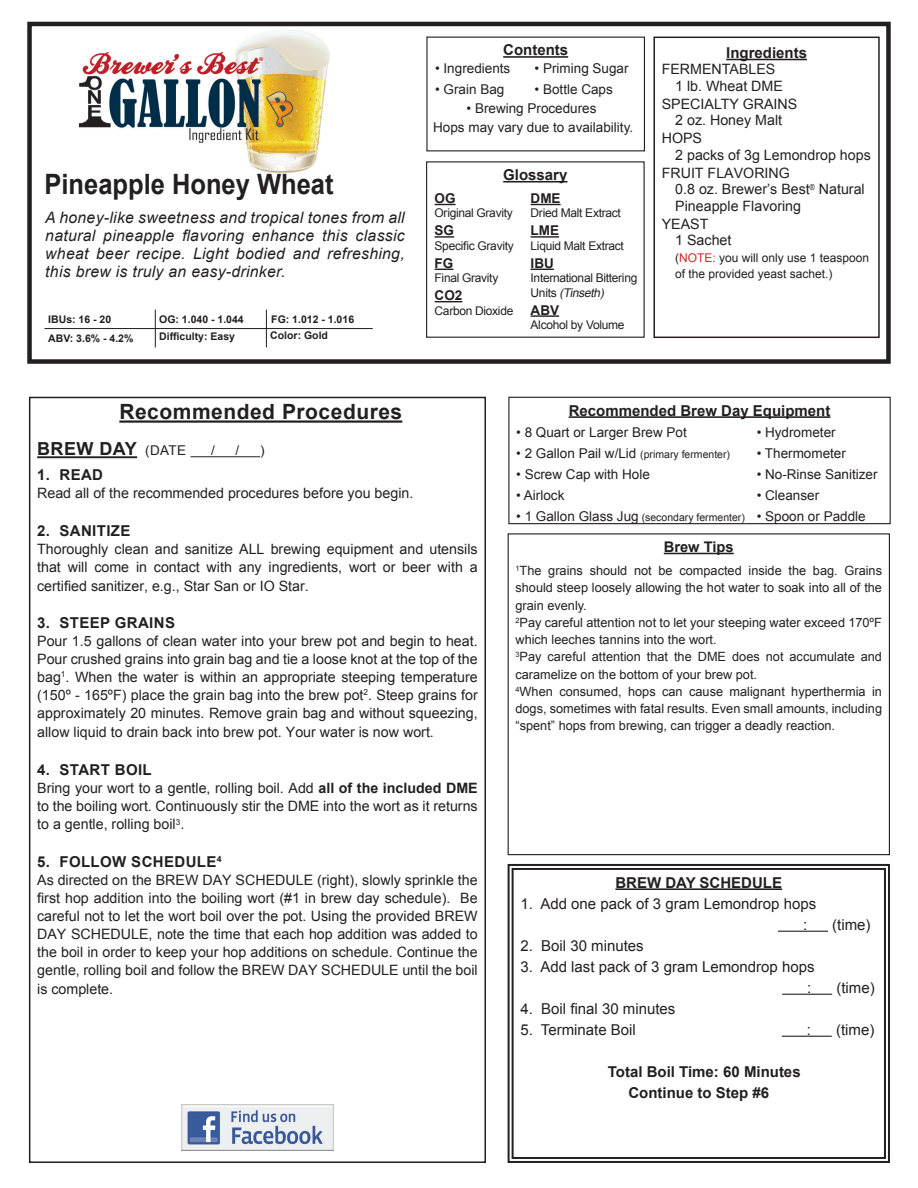
<style>
.page{position:relative;width:918px;height:1188px;background:#fff}
.page>*{position:absolute;margin:0;border:0;box-sizing:border-box;transform-origin:0 0}
.t1{font:700 28.05px "Arial";color:#231f20;scale:.91 1}
.t2{font:700 21px "Arial";letter-spacing:.025em;color:#231f20}
.t3{font:700 18px "Arial";letter-spacing:.025em;color:#231f20}
.t4{font:italic 15.75px/18px "Arial";letter-spacing:.02em;color:#231f20;text-align:justify}
.t5{font:15px/21px "Arial";color:#231f20}
.t6{font:700 15px/21px "Arial";color:#231f20}
.t7{font:700 15px "Arial";letter-spacing:.025em;color:#231f20}
.t8{font:700 14.7px "Arial";color:#231f20}
.t9{font:14.25px/18.1px "Arial";color:#231f20;text-align:justify}
.t10{font:13.5px "Arial";color:#231f20}
.t11{font:700 13.5px "Arial";color:#231f20}
.t12{font:12.75px/17.2px "Arial";color:#231f20}
.t13{font:12px/14.4px "Arial";letter-spacing:-.025em;color:#231f20}
.t14{font:12px/16.5px "Arial";color:#231f20}
.t15{font:700 10.5px/18.6px "Arial";color:#231f20}
.t16{font:10.5px "Arial";color:#231f20}
.s1{font-style:italic}
.s2{color:#d1232a}
.s3{font-weight:400;font-size:13.5px}
.s4{font-weight:700}
.s5{font-size:13.5px}
</style>
<div class="page">
<div style="left:27px;top:22px;width:864px;height:342px;border:4px solid #231f20"></div>
<svg style="left:507px;top:864px;width:383px;height:299px"></svg>
<div style="left:512px;top:868px;width:374px;height:291px;border:2px solid #231f20"></div>
<hr style="left:119px;top:420px;width:283px;height:3px;background:#231f20">
<hr style="left:37px;top:456px;width:100px;height:2px;background:#231f20">
<hr style="left:191px;top:456px;width:69px;height:1px;background:#231f20">
<div style="left:29px;top:397px;width:457px;height:766px;border:2px solid #231f20"></div>
<hr style="left:664px;top:553px;width:70px;height:1px;background:#231f20">
<div style="left:508px;top:533px;width:382px;height:322px;border:1px solid #231f20"></div>
<hr style="left:726px;top:59px;width:81px;height:1px;background:#231f20">
<div style="left:653px;top:37px;width:227px;height:301px;border:2px solid #231f20"></div>
<hr style="left:44px;top:328px;width:329px;height:1px;background:#231f20">
<hr style="left:155px;top:310px;width:1px;height:37px;background:#231f20">
<hr style="left:266px;top:310px;width:1px;height:37px;background:#231f20">
<hr style="left:503px;top:56px;width:65px;height:2px;background:#231f20">
<hr style="left:503px;top:181px;width:64px;height:2px;background:#231f20">
<div style="left:426px;top:161px;width:219px;height:177px;border:1px solid #231f20"></div>
<hr style="left:531px;top:204px;width:30px;height:1px;background:#231f20">
<hr style="left:531px;top:236px;width:28px;height:2px;background:#231f20">
<svg style="left:531px;top:269px;width:23px;height:1px"></svg>
<hr style="left:531px;top:315px;width:28px;height:2px;background:#231f20">
<svg style="left:435px;top:204px;width:21px;height:1px"></svg>
<svg style="left:435px;top:236px;width:19px;height:2px"></svg>
<svg style="left:435px;top:269px;width:18px;height:1px"></svg>
<svg style="left:435px;top:301px;width:27px;height:1px"></svg>
<img style="left:79px;top:30px;width:250px;height:143px">
<img style="left:182px;top:1105px;width:151px;height:45px">
<hr style="left:569px;top:416px;width:261px;height:2px;background:#231f20">
<div style="left:508px;top:397px;width:383px;height:127px;border:1px solid #231f20"></div>
<h1 class="t1" style="left:44px;top:166px;width:319px">Pineapple Honey Wheat</h1>
<p class="t4" style="left:45px;top:208px;width:361px">A honey-like sweetness and tropical tones from all natural pineapple flavoring enhance this classic wheat beer recipe. Light bodied and refreshing, this brew is truly an easy-drinker.</p>
<p class="t15" style="left:48px;top:310px;width:87px">IBUs: 16 - 20<br>ABV: 3.6% - 4.2%</p>
<p class="t15" style="left:159px;top:311px;width:86px;line-height:17.1px">OG: 1.040 - 1.044<br>Difficulty: Easy</p>
<p class="t15" style="left:271px;top:310px;width:84px">FG: 1.012 - 1.016</p>
<p class="t15" style="left:270px;top:327px;width:59px">Color: Gold</p>
<p class="t6" style="left:503px;top:40px;width:66px">Contents</p>
<p class="t10" style="left:535px;top:59px;width:96px">• Priming Sugar</p>
<p class="t10" style="left:535px;top:80px;width:80px">• Bottle Caps</p>
<p class="t10" style="left:435px;top:59px;width:77px">• Ingredients</p>
<p class="t10" style="left:435px;top:80px;width:71px">• Grain Bag</p>
<p class="t10" style="left:467px;top:99px;width:132px">• Brewing Procedures</p>
<p class="t10" style="left:433px;top:119px;width:202px">Hops may vary due to availability.</p>
<p class="t6" style="left:503px;top:165px;width:66px">Glossary</p>
<p class="t11" style="left:531px;top:189px;width:31px">DME</p>
<p class="t13" style="left:531px;top:206px;width:92px">Dried Malt Extract</p>
<p class="t11" style="left:531px;top:222px;width:30px">LME</p>
<p class="t13" style="left:531px;top:239px;width:95px">Liquid Malt Extract</p>
<p class="t11" style="left:531px;top:254px;width:25px">IBU</p>
<p class="t13" style="left:531px;top:271px;width:108px">International Bittering<br>U n i t s <span class="s1">(Tinseth)</span></p>
<p class="t11" style="left:531px;top:301px;width:30px">ABV</p>
<p class="t13" style="left:531px;top:318px;width:95px">Alcohol by Volume</p>
<p class="t11" style="left:435px;top:189px;width:23px">OG</p>
<p class="t13" style="left:435px;top:206px;width:80px">Original Gravity</p>
<p class="t11" style="left:435px;top:222px;width:21px">SG</p>
<p class="t13" style="left:435px;top:239px;width:81px">Specific Gravity</p>
<p class="t11" style="left:435px;top:254px;width:20px">FG</p>
<p class="t13" style="left:435px;top:271px;width:65px">Final Gravity</p>
<p class="t11" style="left:435px;top:287px;width:29px">CO2</p>
<p class="t13" style="left:435px;top:303px;width:80px">Carbon Dioxide</p>
<p class="t6" style="left:726px;top:43px;width:82px">Ingredients</p>
<p class="t9" style="left:675px;top:61px;width:109px;line-height:16.5px;text-indent:-13px">FERMENTABLES<br>1 lb. Wheat DME</p>
<p class="t9" style="left:662px;top:96px;width:137px;line-height:16.5px;text-align:center">SPECIALTY GRAINS<br>2 oz. Honey Malt</p>
<p class="t9" style="left:675px;top:130px;width:197px;line-height:16.5px;text-indent:-13px">HOPS<br>2 packs of 3g Lemondrop hops</p>
<p class="t9" style="left:675px;top:165px;width:191px;line-height:16.5px;text-align:left;text-indent:-13px">FRUIT FLAVORING<br>0.8 oz. Brewer’s Best<sup>®</sup> Natural<br>Pineapple Flavoring</p>
<p class="t9" style="left:675px;top:216px;width:58px;line-height:16.5px;text-indent:-13px">YEAST<br>1 Sachet</p>
<p class="t14" style="left:675px;top:250px;width:196px">(<span class="s2">NOTE:</span> you will only use 1 teaspoon of the provided yeast sachet.)</p>
<h2 class="t2" style="left:119px;top:398px;width:284px">Recommended Procedures</h2>
<p class="t3" style="left:37px;top:437px;width:150px">BREW DAY <span class="s3">(DATE</span></p>
<p class="t10" style="left:211px;top:442px;width:5px">/</p>
<p class="t10" style="left:236px;top:442px;width:5px">/</p>
<p class="t10" style="left:260px;top:442px;width:6px">)</p>
<p class="t6" style="left:37px;top:465px;width:67px">1. READ</p>
<p class="t9" style="left:37px;top:484px;width:378px">Read all of the recommended procedures before you begin.</p>
<p class="t7" style="left:37px;top:521px;width:95px">2. SANITIZE</p>
<p class="t9" style="left:37px;top:540px;width:442px">Thoroughly clean and sanitize ALL brewing equipment and utensils that will come in contact with any ingredients, wort or beer with a certified sanitizer, e.g., Star San or IO Star.</p>
<p class="t7" style="left:37px;top:613px;width:139px">3. STEEP GRAINS</p>
<p class="t9" style="left:37px;top:632px;width:442px">Pour 1.5 gallons of clean water into your brew pot and begin to heat.<br>Pour crushed grains into grain bag and tie a loose knot at the top of the bag<sup>1</sup>. When the water is within an appropriate steeping temperature (150º - 165ºF) place the grain bag into the brew pot<sup>2</sup>. Steep grains for approximately 20 minutes. Remove grain bag and without squeezing, allow liquid to drain back into brew pot. Your water is now wort.</p>
<p class="t7" style="left:37px;top:759px;width:116px">4. START BOIL</p>
<p class="t9" style="left:37px;top:778px;width:442px">Bring your wort to a gentle, rolling boil. Add <span class="s4">all of the included DME </span>to the boiling wort. Continuously stir the DME into the wort as it returns to a gentle, rolling boil<sup>3</sup>.</p>
<p class="t7" style="left:37px;top:852px;width:186px">5. FOLLOW SCHEDULE<sup>4</sup></p>
<p class="t9" style="left:37px;top:871px;width:442px">As directed on the BREW DAY SCHEDULE (right), slowly sprinkle the first hop addition into the boiling wort (#1 in brew day schedule). Be careful not to let the wort boil over the pot. Using the provided BREW DAY SCHEDULE, note the time that each hop addition was added to the boil in order to keep your hop additions on schedule. Continue the gentle, rolling boil and follow the BREW DAY SCHEDULE until the boil is complete.</p>
<p class="t6" style="left:569px;top:400px;width:263px">Recommended Brew Day Equipment</p>
<p class="t10" style="left:516px;top:423px;width:172px">• 8 Quart or Larger Brew Pot</p>
<p class="t16" style="left:516px;top:447px;width:215px"><span class="s5">• 2 Gallon Pail w/Lid</span> (primary fermenter)</p>
<p class="t10" style="left:516px;top:465px;width:135px">• Screw Cap with Hole</p>
<p class="t10" style="left:516px;top:486px;width:50px">• Airlock</p>
<p class="t16" style="left:516px;top:510px;width:230px"><span class="s5">• 1 Gallon Glass Jug</span> (secondary fermenter)</p>
<p class="t10" style="left:757px;top:423px;width:80px">• Hydrometer</p>
<p class="t10" style="left:757px;top:444px;width:91px">• Thermometer</p>
<p class="t10" style="left:757px;top:465px;width:122px">• No-Rinse Sanitizer</p>
<p class="t10" style="left:757px;top:486px;width:64px">• Cleanser</p>
<p class="t10" style="left:757px;top:507px;width:111px">• Spoon or Paddle</p>
<p class="t8" style="left:664px;top:537px;width:71px">Brew Tips</p>
<p class="t12" style="left:515px;top:562px;width:368px"><sup>1</sup>The grains should not be compacted inside the bag. Grains should steep loosely allowing the hot water to soak into all of the grain evenly.<br><sup>2</sup>Pay careful attention not to let your steeping water exceed 170ºF which leeches tannins into the wort.<br><sup>3</sup>Pay careful attention that the DME does not accumulate and caramelize on the bottom of your brew pot.<br><sup>4</sup>When consumed, hops can cause malignant hyperthermia in dogs, sometimes with fatal results. Even small amounts, including “spent” hops from brewing, can trigger a deadly reaction.</p>
<p class="t6" style="left:615px;top:872px;width:168px">BREW DAY SCHEDULE</p>
<p class="t5" style="left:803px;top:893px;width:15px;text-indent:-283px">1. Add one pack of 3 gram Lemondrop hops :</p>
<p class="t5" style="left:520px;top:935px;width:125px">2. Boil 30 minutes</p>
<p class="t5" style="left:520px;top:956px;width:296px;text-align:right">3. Add last pack of 3 gram Lemondrop hops :</p>
<p class="t5" style="left:832px;top:914px;width:40px">(time)</p>
<p class="t5" style="left:836px;top:977px;width:40px">(time)</p>
<p class="t5" style="left:520px;top:998px;width:157px">4. Boil final 30 minutes</p>
<p class="t5" style="left:520px;top:1019px;width:117px">5. Terminate Boil</p>
<p class="t5" style="left:807px;top:1019px;width:6px">:</p>
<p class="t5" style="left:836px;top:1019px;width:40px">(time)</p>
<p class="t6" style="left:628px;top:1061px;width:174px;text-indent:-20px">Total Boil Time: 60 Minutes<br>Continue to Step #6</p>
</div>
